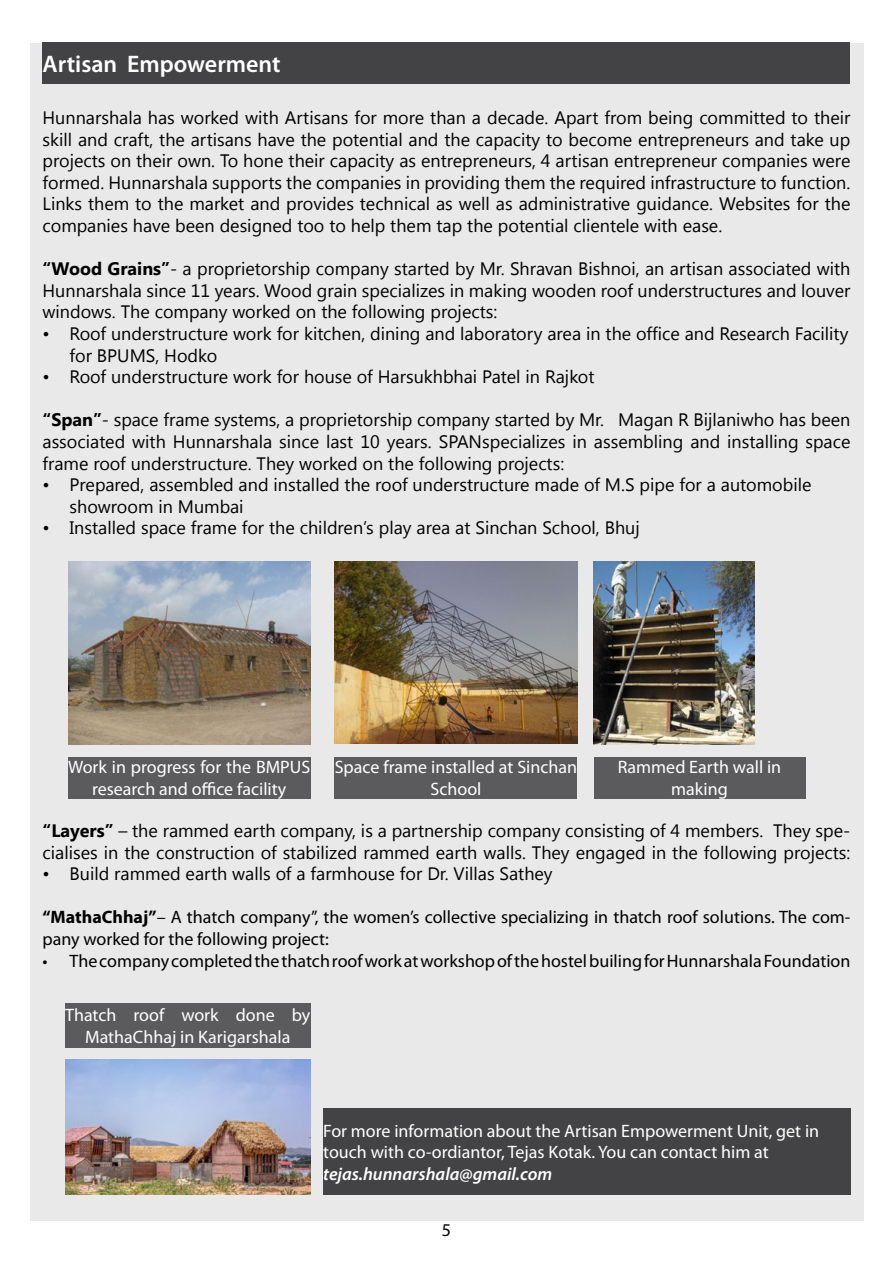
<style>
.page{position:relative;width:893px;height:1263px;background:#fff}
.page>*{position:absolute;margin:0;border:0;box-sizing:border-box;transform-origin:0 0}
.t1{font:600 24px "Myriad Pro";color:#fff}
.t2{font:18px/21.6px "Segoe UI";color:#000;text-align:justify}
.t3{font:18px/21.6px "Myriad Pro";color:#fff;text-align:center}
.t4{font:18px/21.6px "Myriad Pro";color:#000}
.t5{font:italic 600 18px "Myriad Pro";color:#fff}
.s1{font-weight:700}
</style>
<div class="page">
<div style="left:30px;top:43px;width:833px;height:1177px;background:#e9e9ea"></div>
<div style="left:43px;top:43px;width:807px;height:41px;background:#434345"></div>
<img style="left:68px;top:561px;width:242px;height:184px">
<img style="left:335px;top:561px;width:242px;height:182px">
<div style="left:68px;top:757px;width:242px;height:41px;background:#5b5b5e"></div>
<div style="left:335px;top:757px;width:242px;height:41px;background:#5b5b5e"></div>
<img style="left:594px;top:561px;width:161px;height:184px">
<div style="left:594px;top:757px;width:211px;height:41px;background:#5b5b5e"></div>
<img style="left:65px;top:1059px;width:245px;height:136px">
<div style="left:65px;top:1003px;width:245px;height:44px;background:#5b5b5e"></div>
<div style="left:323px;top:1108px;width:527px;height:87px;background:#434345"></div>
<h1 class="t1" style="left:43px;top:49px;width:240px">Artisan Empowerment</h1>
<p class="t2" style="left:43px;top:106px;width:809px">Hunnarshala has worked with Artisans for more than a decade. Apart from being committed to their skill and craft, the artisans have the potential and the capacity to become entrepreneurs and take up projects on their own. To hone their capacity as entrepreneurs, 4 artisan entrepreneur companies were formed. Hunnarshala supports the companies in providing them the required infrastructure to function.<br>Links them to the market and provides technical as well as administrative guidance. Websites for the companies have been designed too to help them tap the potential clientele with ease.</p>
<p class="t2" style="left:43px;top:257px;width:809px"><span class="s1">“Wood Grains”</span>- a proprietorship company started by Mr. Shravan Bishnoi, an artisan associated with Hunnarshala since 11 years. Wood grain specializes in making wooden roof understructures and louver windows. The company worked on the following projects:</p>
<p class="t2" style="left:70px;top:322px;width:780px;text-indent:-27px">• Roof understructure work for kitchen, dining and laboratory area in the office and Research Facility for BPUMS, Hodko</p>
<p class="t2" style="left:43px;top:365px;width:554px">• Roof understructure work for house of Harsukhbhai Patel in Rajkot</p>
<p class="t2" style="left:43px;top:408px;width:809px"><span class="s1">“Span”</span>- space frame systems, a proprietorship company started by Mr. Magan R Bijlaniwho has been associated with Hunnarshala since last 10 years. SPANspecializes in assembling and installing space frame roof understructure. They worked on the following projects:</p>
<p class="t2" style="left:70px;top:473px;width:743px;text-indent:-27px">• Prepared, assembled and installed the roof understructure made of M.S pipe for a automobile showroom in Mumbai</p>
<p class="t2" style="left:43px;top:516px;width:599px">• Installed space frame for the children’s play area at Sinchan School, Bhuj</p>
<p class="t3" style="left:68px;top:756px;width:244px">Work in progress for the BMPUS research and office facility</p>
<p class="t3" style="left:335px;top:756px;width:244px">Space frame installed at Sinchan<br>School</p>
<p class="t3" style="left:618px;top:756px;width:165px">Rammed Earth wall in making</p>
<p class="t2" style="left:43px;top:819px;width:809px"><span class="s1">“Layers”</span> – the rammed earth company, is a partnership company consisting of 4 members. They spe&shy;cialises in the construction of stabilized rammed earth walls. They engaged in the following projects:</p>
<p class="t2" style="left:43px;top:862px;width:512px">• Build rammed earth walls of a farmhouse for Dr. Villas Sathey</p>
<p class="t4" style="left:43px;top:906px;width:809px"><span class="s1">“MathaChhaj”</span>– A thatch company”, the women’s collective specializing in thatch roof solutions. The com&shy;pany worked for the following project:</p>
<p class="t4" style="left:43px;top:949px;width:809px">• The company completed the thatch roof work at workshop of the hostel builing for Hunnarshala Foundation</p>
<p class="t3" style="left:65px;top:1004px;width:247px">Thatch roof work done by<br>MathaChhaj in Karigarshala</p>
<p class="t3" style="left:323px;top:1120px;width:498px;text-align:left">For more information about the Artisan Empowerment Unit, get in touch with co-ordiantor, Tejas Kotak. You can contact him at</p>
<p class="t5" style="left:323px;top:1162px;width:231px">tejas.hunnarshala@gmail.com</p>
<p class="t4" style="left:442px;top:1219px;width:11px">5</p>
</div>
